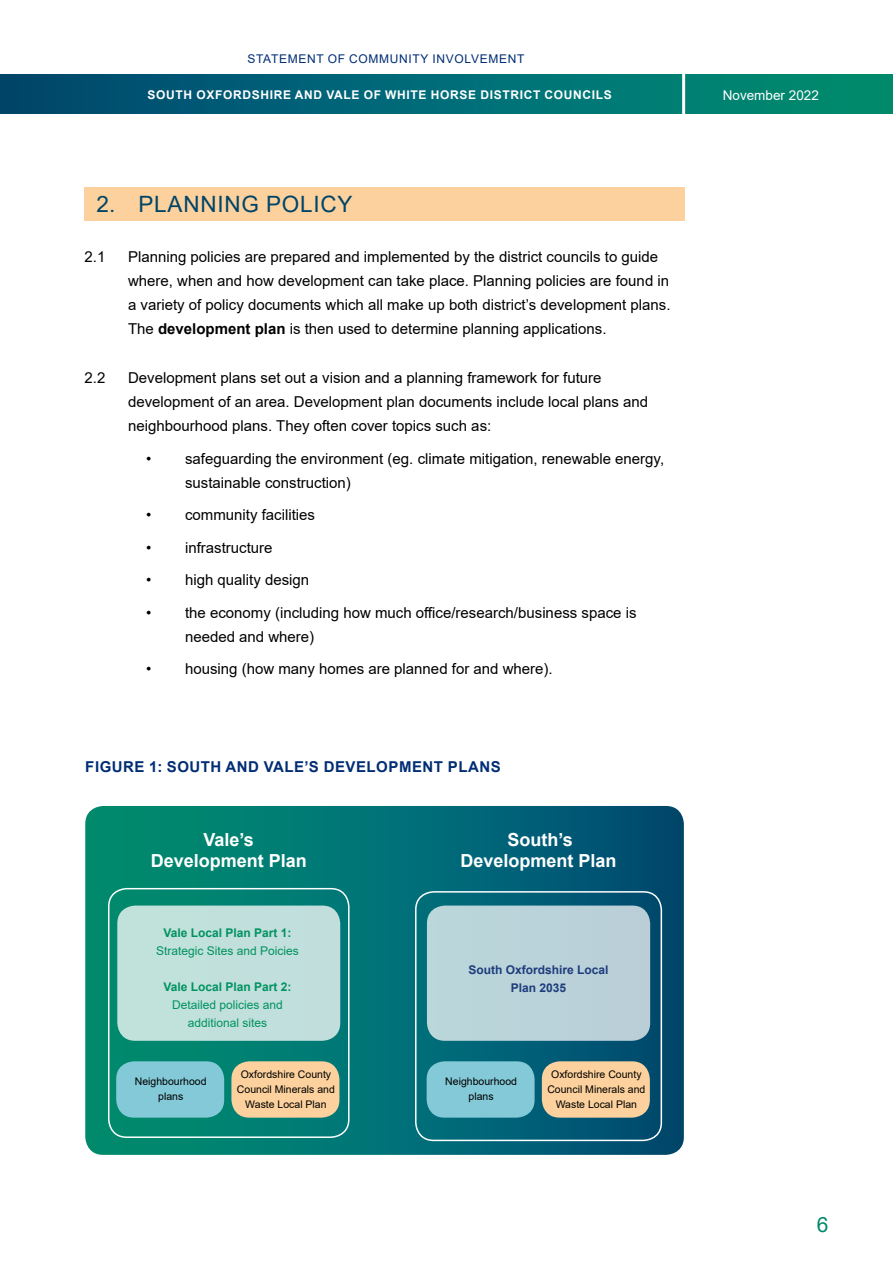
<style>
.page{position:relative;width:893px;height:1263px;background:#fff}
.page>*{position:absolute;margin:0;border:0;box-sizing:border-box;transform-origin:0 0}
.NEW_MAIN_TITLE{font:22.5px "Arial";letter-spacing:.035em;color:#004467}
.t1{font:21px "Arial";color:#00896b}
.new_old_text{font:700 18px "Arial";color:#fff}
.t2{font:15px/24px "Arial";color:#000}
.TT_FIGURE_TEXT{font:700 15px "Arial";letter-spacing:.035em;color:#002d74}
.t3{font:13.5px "Arial";color:#fff}
.new_old_text-2{font:12px "Arial";color:#00935f}
.t4{font:700 12px "Arial";letter-spacing:.055em;color:#fff}
.new_old_text-3{font:700 12px "Arial";color:#00935f}
.t5{font:12px "Arial";letter-spacing:.055em;color:#002d74}
.new_old_text-4{font:700 12px "Arial";color:#1e3c7c}
.new_old_text-5{font:10.5px "Arial";color:#000}
.s1{font-weight:700}
</style>
<div class="page">
<div style="left:0;top:75px;width:893px;height:39px;background:linear-gradient(to right,#004774,#009073)"></div>
<svg style="left:85px;top:806px;width:599px;height:349px;background:#016f73"></svg>
<div style="left:117px;top:905px;width:223px;height:136px;background:#c1e0dc;border-radius:18px"></div>
<div style="left:231px;top:1061px;width:108px;height:57px;background:#fcd19d;border-radius:18px"></div>
<div style="left:116px;top:1061px;width:108px;height:57px;background:#83c9d7;border-radius:18px"></div>
<div style="left:108px;top:888px;width:242px;height:250px;border:2px solid #fcfeff;border-radius:18px"></div>
<div style="left:427px;top:905px;width:223px;height:136px;background:#bad3da;border-radius:18px"></div>
<div style="left:415px;top:891px;width:247px;height:250px;border:2px solid #fcfeff;border-radius:18px"></div>
<div style="left:542px;top:1061px;width:108px;height:57px;background:#fcd19d;border-radius:18px"></div>
<div style="left:427px;top:1061px;width:108px;height:57px;background:#83c9d7;border-radius:18px"></div>
<hr style="left:682px;top:64px;width:3px;height:53px;background:#fff">
<div style="left:85px;top:187px;width:600px;height:34px;background:#fcd19d"></div>
<p class="t5" style="left:248px;top:50px;width:278px">STATEMENT OF COMMUNITY INVOLVEMENT</p>
<p class="t4" style="left:148px;top:86px;width:466px">SOUTH OXFORDSHIRE AND VALE OF WHITE HORSE DISTRICT COUNCILS</p>
<p class="NEW_MAIN_TITLE" style="left:97px;top:189px;width:258px">2. PLANNING POLICY</p>
<p class="t2" style="left:85px;top:244px;width:22px">2.1</p>
<p class="t2" style="left:128px;top:244px;width:544px">Planning policies are prepared and implemented by the district councils to guide where, when and how development can take place. Planning policies are found in a variety of policy documents which all make up both district’s development plans.<br>The <span class="s1">development plan</span> is then used to determine planning applications.</p>
<p class="t2" style="left:85px;top:366px;width:22px">2.2</p>
<p class="t2" style="left:128px;top:366px;width:522px">Development plans set out a vision and a planning framework for future development of an area. Development plan documents include local plans and neighbourhood plans. They often cover topics such as:</p>
<p class="t2" style="left:185px;top:446px;width:481px;text-indent:-39px">• safeguarding the environment (eg. climate mitigation, renewable energy, sustainable construction)</p>
<p class="t2" style="left:146px;top:503px;width:171px">• community facilities</p>
<p class="t2" style="left:146px;top:535px;width:128px">• infrastructure</p>
<p class="t2" style="left:146px;top:568px;width:165px">• high quality design</p>
<p class="t2" style="left:185px;top:600px;width:453px;text-indent:-39px">• the economy (including how much office/research/business space is needed and where)</p>
<p class="t2" style="left:146px;top:657px;width:408px">• housing (how many homes are planned for and where).</p>
<p class="TT_FIGURE_TEXT" style="left:85px;top:756px;width:417px">FIGURE 1: SOUTH AND VALE’S DEVELOPMENT PLANS</p>
<p class="new_old_text" style="left:204px;top:827px;width:52px">Vale’s</p>
<p class="new_old_text" style="left:151px;top:848px;width:158px">Development Plan</p>
<p class="new_old_text" style="left:507px;top:827px;width:67px">South’s</p>
<p class="new_old_text" style="left:460px;top:848px;width:158px">Development Plan</p>
<p class="new_old_text-3" style="left:163px;top:924px;width:130px">Vale Local Plan Part 1:</p>
<p class="new_old_text-2" style="left:156px;top:943px;width:144px">Strategic Sites and Poicies</p>
<p class="new_old_text-3" style="left:163px;top:978px;width:130px">Vale Local Plan Part 2:</p>
<p class="new_old_text-2" style="left:172px;top:997px;width:112px">Detailed policies and</p>
<p class="new_old_text-2" style="left:188px;top:1015px;width:81px">additional sites</p>
<p class="new_old_text-4" style="left:469px;top:962px;width:142px">South Oxfordshire Local</p>
<p class="new_old_text-4" style="left:511px;top:980px;width:57px">Plan 2035</p>
<p class="new_old_text-5" style="left:135px;top:1074px;width:73px">Neighbourhood</p>
<p class="new_old_text-5" style="left:158px;top:1089px;width:27px">plans</p>
<p class="new_old_text-5" style="left:241px;top:1067px;width:92px">Oxfordshire County</p>
<p class="new_old_text-5" style="left:237px;top:1082px;width:100px">Council Minerals and</p>
<p class="new_old_text-5" style="left:245px;top:1097px;width:83px">Waste Local Plan</p>
<p class="new_old_text-5" style="left:445px;top:1074px;width:73px">Neighbourhood</p>
<p class="new_old_text-5" style="left:469px;top:1089px;width:27px">plans</p>
<p class="new_old_text-5" style="left:551px;top:1067px;width:92px">Oxfordshire County</p>
<p class="new_old_text-5" style="left:547px;top:1082px;width:100px">Council Minerals and</p>
<p class="new_old_text-5" style="left:556px;top:1097px;width:83px">Waste Local Plan</p>
<p class="t3" style="left:723px;top:86px;width:98px">November 2022</p>
<h2 class="t1" style="left:817px;top:1210px;width:13px">6</h2>
</div>
